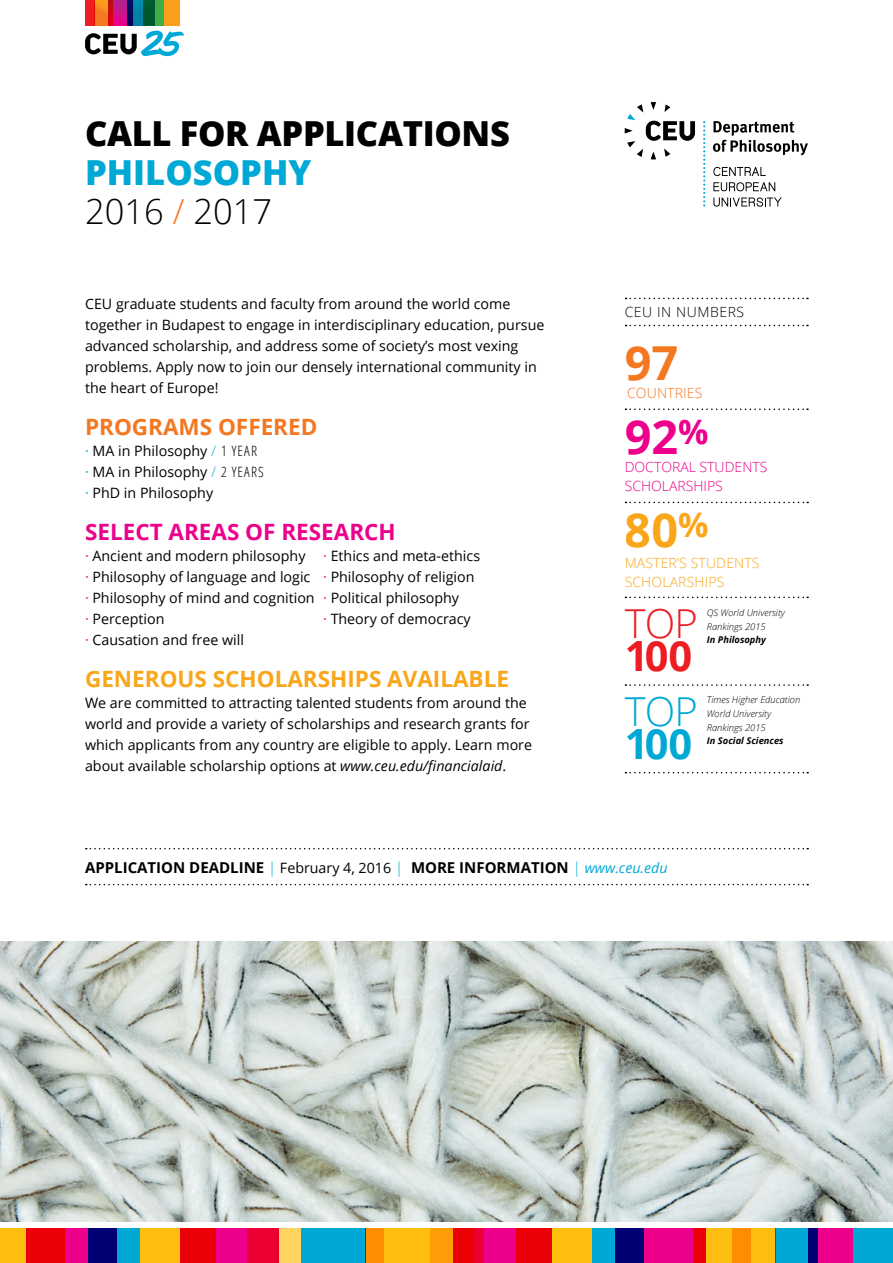
<style>
.page{position:relative;width:893px;height:1263px;background:#fff}
.page>*{position:absolute;margin:0;border:0;box-sizing:border-box;transform-origin:0 0}
.t1{font:700 46.95px "Open Sans";color:#ec008c}
.t2{font:700 46.95px "Open Sans";color:#faa61a}
.t3{font:700 46.95px "Open Sans";color:#f47721}
.t4{font:700 41.7px "Open Sans";color:#ed1d24}
.t5{font:700 41.7px "Open Sans";color:#00a9d5}
.t6{font:300 39.9px "Open Sans";color:#ed1d24}
.t7{font:300 39.9px "Open Sans";color:#00a9d5}
.t8{font:800 34.5px "Open Sans";letter-spacing:-.01em;color:#000}
.t9{font:800 34.5px/39px "Open Sans";color:#00a9d5}
.t10{font:700 22.5px "Open Sans";color:#faa61a}
.t11{font:700 22.5px "Open Sans";color:#ec008c}
.t12{font:700 22.5px "Open Sans";color:#f47721}
.t13{font:700 15px "Open Sans";color:#000}
.t14{font:14.25px/21px "Open Sans";color:#000}
.t15{font:300 13.95px/18.8px "Open Sans";color:#ec008c}
.t16{font:300 13.95px/18.8px "Open Sans";letter-spacing:.01em;color:#faa61a}
.t17{font:300 13.95px "Open Sans";letter-spacing:.04em;color:#000}
.t18{font:300 13.95px "Open Sans";letter-spacing:.01em;color:#f47721}
.t19{font:italic 300 9.3px/13.8px "Open Sans";color:#000}
.t20{font:italic 700 9.3px "Open Sans";color:#000}
.s1{font-weight:300;color:#000}
.s2{font-weight:300;color:#f47721}
.s3{color:#00a9d5}
.s4{font-weight:300;font-stretch:condensed;color:#00a9d5}
.s5{font-weight:300;font-stretch:condensed}
.s6{color:#ed1d24}
.s7{font-style:italic}
.s8{font-weight:300;color:#00a9d5}
.s9{font-weight:400;font-size:14.25px}
.s10{font-weight:400;font-style:italic;font-size:14.25px;color:#00a9d5}
</style>
<div class="page">
<img style="left:0;top:941px;width:893px;height:281px">
<svg style="left:86px;top:848px;width:722px;height:1px"></svg>
<svg style="left:86px;top:884px;width:722px;height:1px"></svg>
<svg style="left:713px;top:121px;width:95px;height:34px"></svg>
<svg style="left:713px;top:198px;width:69px;height:9px"></svg>
<svg style="left:713px;top:182px;width:62px;height:9px"></svg>
<svg style="left:713px;top:167px;width:53px;height:9px"></svg>
<svg style="left:703px;top:121px;width:2px;height:86px"></svg>
<svg style="left:625px;top:102px;width:70px;height:57px"></svg>
<div style="left:85px;top:0;width:10px;height:25px;background:#ed1d24"></div>
<svg style="left:113px;top:0;width:14px;height:25px"></svg>
<svg style="left:95px;top:0;width:18px;height:25px"></svg>
<div style="left:164px;top:0;width:15px;height:25px;background:#f99f1c"></div>
<div style="left:144px;top:0;width:20px;height:25px;background:#41ad49"></div>
<svg style="left:127px;top:0;width:28px;height:25px"></svg>
<svg style="left:85px;top:30px;width:99px;height:27px"></svg>
<div style="left:248px;top:1229px;width:53px;height:34px;background:#ffd45f"></div>
<div style="left:693px;top:1229px;width:82px;height:34px;background:#febe10"></div>
<div style="left:0;top:1229px;width:64px;height:34px;background:#febe10"></div>
<div style="left:516px;top:1229px;width:76px;height:34px;background:#febe10"></div>
<div style="left:140px;top:1229px;width:75px;height:34px;background:#febe10"></div>
<svg style="left:643px;top:1229px;width:62px;height:34px;background:#e80072"></svg>
<svg style="left:26px;top:1229px;width:62px;height:34px;background:#eb0038"></svg>
<svg style="left:474px;top:1229px;width:78px;height:34px;background:#eb0043"></svg>
<svg style="left:180px;top:1229px;width:98px;height:34px;background:#eb003f"></svg>
<div style="left:808px;top:1229px;width:45px;height:34px;background:#ec008c"></div>
<svg style="left:775px;top:1229px;width:42px;height:34px"></svg>
<div style="left:301px;top:1229px;width:65px;height:34px;background:#00a9d5"></div>
<svg style="left:384px;top:1229px;width:90px;height:34px;background:#f9890a"></svg>
<div style="left:366px;top:1229px;width:18px;height:34px;background:#fd8d01"></div>
<div style="left:732px;top:1229px;width:19px;height:34px;background:#fd8d01"></div>
<div style="left:853px;top:1229px;width:40px;height:34px;background:#00a9d5"></div>
<svg style="left:592px;top:1229px;width:51px;height:34px;background:#004c9f"></svg>
<svg style="left:88px;top:1229px;width:52px;height:34px;background:#004a9e"></svg>
<svg style="left:625px;top:325px;width:183px;height:1px"></svg>
<svg style="left:625px;top:298px;width:183px;height:1px"></svg>
<svg style="left:625px;top:408px;width:183px;height:2px"></svg>
<svg style="left:625px;top:502px;width:183px;height:1px"></svg>
<svg style="left:625px;top:597px;width:183px;height:1px"></svg>
<svg style="left:625px;top:684px;width:183px;height:2px"></svg>
<svg style="left:625px;top:772px;width:183px;height:1px"></svg>
<h3 class="t8" style="left:85px;top:107px;width:426px">CALL FOR APPLICATIONS</h3>
<h3 class="t9" style="left:85px;top:151px;width:228px">PHILOSOPHY<br><span class="s1">2016</span> <span class="s2">/</span> <span class="s1">2017</span></h3>
<p class="t14" style="left:85px;top:293px;width:461px">CEU graduate students and faculty from around the world come together in Budapest to engage in interdisciplinary education, pursue advanced scholarship, and address some of society’s most vexing problems. Apply now to join our densely international community in the heart of Europe!</p>
<h3 class="t12" style="left:85px;top:410px;width:231px">PROGRAMS OFFERED</h3>
<p class="t14" style="left:85px;top:440px;width:180px"><span class="s3">·</span> MA in Philosophy <span class="s4">/</span> <span class="s5">1 YEAR </span><span class="s3">·</span> MA in Philosophy <span class="s4">/</span> <span class="s5">2 YEARS </span><span class="s3">·</span> PhD in Philosophy</p>
<h3 class="t11" style="left:85px;top:515px;width:312px">SELECT AREAS OF RESEARCH</h3>
<p class="t14" style="left:85px;top:545px;width:231px"><span class="s6">·</span> Ancient and modern philosophy<br><span class="s6">·</span> Philosophy of language and logic <span class="s6">·</span> Philosophy of mind and cognition <span class="s6">·</span> Perception<br><span class="s6">·</span> Causation and free will</p>
<p class="t14" style="left:323px;top:545px;width:158px"><span class="s6">·</span> Ethics and meta-ethics <span class="s6">·</span> Philosophy of religion <span class="s6">·</span> Political philosophy<br><span class="s6">·</span> Theory of democracy</p>
<h3 class="t10" style="left:85px;top:662px;width:425px">GENEROUS SCHOLARSHIPS AVAILABLE</h3>
<p class="t14" style="left:85px;top:692px;width:449px">We are committed to attracting talented students from around the world and provide a variety of scholarships and research grants for which applicants from any country are eligible to apply. Learn more about available scholarship options at <span class="s7">www.ceu.edu/financialaid</span>.</p>
<p class="t17" style="left:625px;top:302px;width:121px">CEU IN NUMBERS</p>
<h1 class="t3" style="left:625px;top:330px;width:55px">97</h1>
<p class="t18" style="left:627px;top:383px;width:77px">COUNTRIES</p>
<h1 class="t1" style="left:625px;top:404px;width:85px">92<sup>%</sup></h1>
<p class="t15" style="left:625px;top:458px;width:144px">DOCTORAL STUDENTS<br>SCHOLARSHIPS</p>
<h1 class="t2" style="left:625px;top:497px;width:85px">80<sup>%</sup></h1>
<p class="t16" style="left:625px;top:553px;width:136px">MASTER’S STUDENTS<br>SCHOLARSHIPS</p>
<h3 class="t6" style="left:625px;top:596px;width:75px">TOP</h3>
<h2 class="t4" style="left:625px;top:627px;width:69px">100</h2>
<p class="t19" style="left:707px;top:605px;width:80px">QS World University<br>Rankings 2015</p>
<p class="t20" style="left:707px;top:633px;width:61px">In Philosophy</p>
<h3 class="t7" style="left:625px;top:684px;width:75px">TOP</h3>
<h2 class="t5" style="left:625px;top:715px;width:69px">100</h2>
<p class="t19" style="left:707px;top:692px;width:95px">Times Higher Education<br>World University<br>Rankings 2015</p>
<p class="t20" style="left:707px;top:734px;width:78px">In Social Sciences</p>
<p class="t13" style="left:85px;top:856px;width:584px">APPLICATION DEADLINE <span class="s8">|</span> <span class="s9">February 4, 2016</span> <span class="s8">|</span> MORE I NFORMATION <span class="s8">|</span> <span class="s10">www.ceu.edu</span></p>
</div>
